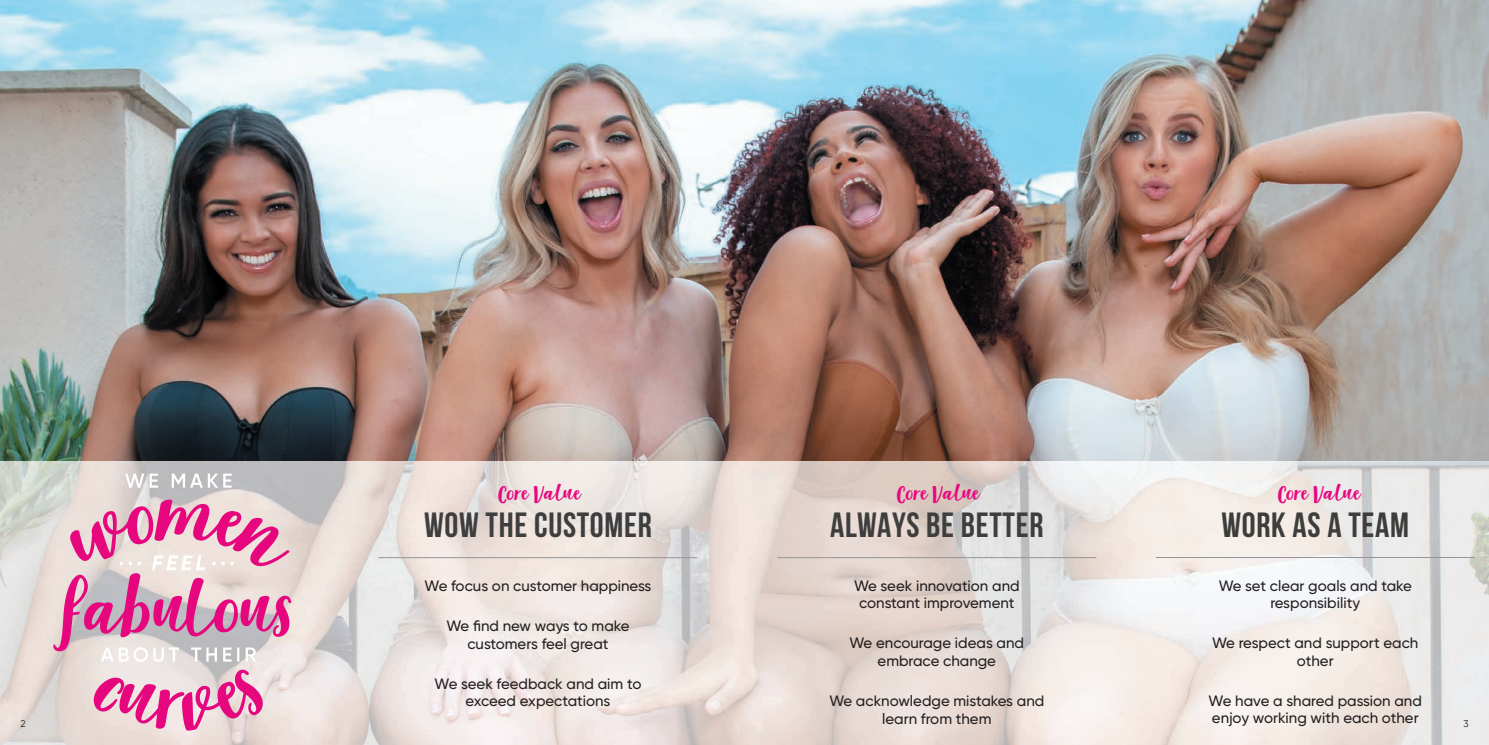
<style>
.page{position:relative;width:1489px;height:745px;background:#fff}
.page>*{position:absolute;margin:0;border:0;box-sizing:border-box;transform-origin:0 0}
.t1{font:700 35px "Bebas Neue";letter-spacing:.02em;color:#3e3e3f}
.t2{font:700 35px "Bebas Neue";letter-spacing:.02em;color:#3d3d3b}
.t3{font:17.5px "Jonitha Script";color:#e6077f}
.t4{font:500 15px/17.5px "Gilroy";color:#231f20;text-align:center}
.t5{font:9.75px "Gilroy";color:#231f20}
</style>
<div class="page">
<img style="left:0;top:0;width:1488px;height:744px">
<hr style="left:777px;top:557px;width:319px;height:1px;background:#939598">
<hr style="left:1155px;top:557px;width:319px;height:1px;background:#939598">
<hr style="left:378px;top:557px;width:319px;height:1px;background:#939598">
<svg style="left:125px;top:473px;width:107px;height:14px"></svg>
<svg style="left:53px;top:499px;width:238px;height:162px;background:#e1a7c0"></svg>
<svg style="left:93px;top:669px;width:170px;height:61px;background:#e99bbf"></svg>
<p class="t3" style="left:498px;top:482px;width:84px">Core Value</p>
<h1 class="t1" style="left:424px;top:505px;width:229px">WOW THE CUSTOMER</h1>
<p class="t3" style="left:897px;top:482px;width:84px">Core Value</p>
<h1 class="t1" style="left:830px;top:505px;width:215px">ALWAYS BE BETTER</h1>
<p class="t3" style="left:1277px;top:482px;width:84px">Core Value</p>
<h1 class="t2" style="left:1221px;top:505px;width:189px">WORK AS A TEAM</h1>
<p class="t4" style="left:1218px;top:576px;width:195px">We set clear goals and take responsibility</p>
<p class="t4" style="left:1212px;top:633px;width:208px">We respect and support each other</p>
<p class="t4" style="left:1208px;top:691px;width:215px;text-align:left">We have a shared passion and enjoy working with each other</p>
<p class="t4" style="left:424px;top:576px;width:228px">We focus on customer happiness</p>
<p class="t4" style="left:446px;top:616px;width:184px">We find new ways to make customers feel great</p>
<p class="t4" style="left:434px;top:674px;width:208px">We seek feedback and aim to exceed expectations</p>
<p class="t4" style="left:854px;top:576px;width:167px">We seek innovation and constant improvement</p>
<p class="t4" style="left:849px;top:634px;width:176px">We encourage ideas and embrace change</p>
<p class="t4" style="left:829px;top:691px;width:216px">We acknowledge mistakes and learn from them</p>
<p class="t5" style="left:20px;top:717px;width:7px">2</p>
<p class="t5" style="left:1463px;top:717px;width:7px">3</p>
</div>
